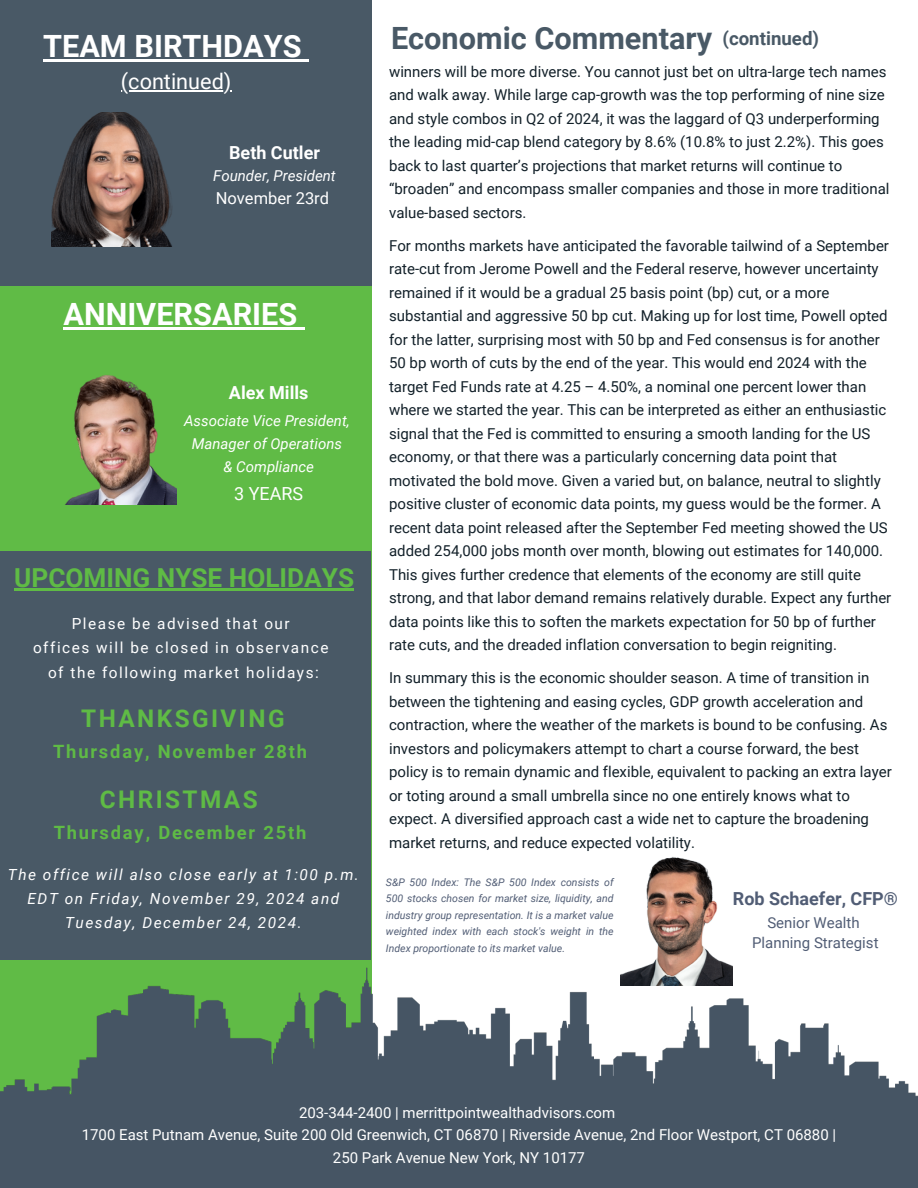
<style>
.page{position:relative;width:918px;height:1188px;background:#fff}
.page>*{position:absolute;margin:0;border:0;box-sizing:border-box;transform-origin:0 0}
.t1{font:700 30.75px "Roboto";color:#fff}
.t2{font:700 30.75px "Roboto";color:#495966}
.t3{font:700 26.25px "Roboto";color:#5fbb45}
.t4{font:700 24.3px "Roboto";letter-spacing:.1em;color:#5fbb45}
.t5{font:21.75px "Roboto";color:#fff}
.t6{font:700 18.75px "Roboto";color:#495966}
.t7{font:700 18.3px "Roboto";letter-spacing:.1em;color:#5fbb45}
.t8{font:700 18px "Roboto";color:#fff}
.t9{font:700 18px "Roboto";color:#515d75}
.t10{font:18px "Roboto";color:#fff}
.t11{font:16.5px "Roboto";color:#fff}
.t12{font:italic 15.3px/24.2px "Roboto";letter-spacing:.1em;color:#fff;text-align:center}
.t13{font:15.3px "Roboto";letter-spacing:.1em;color:#fff}
.t14{font:15px/23.5px "Roboto";color:#122029}
.t15{font:15px/22.5px "Roboto";color:#fff;text-align:center}
.t16{font:italic 15px "Roboto";color:#fff}
.t17{font:15px "Roboto";color:#515d75}
.t18{font:italic 10.5px/16.6px "Roboto";color:#515d75;text-align:justify}
</style>
<div class="page">
<div style="left:0;top:0;width:371px;height:538px;background:#60bb46"></div>
<div style="left:0;top:519px;width:371px;height:591px;background:#60bb46"></div>
<img style="left:0;top:961px;width:918px;height:227px">
<img style="left:621px;top:857px;width:111px;height:129px">
<div style="left:0;top:0;width:371px;height:286px;background:#495966"></div>
<div style="left:0;top:551px;width:371px;height:409px;background:#495966"></div>
<img style="left:65px;top:375px;width:111px;height:130px">
<img style="left:52px;top:112px;width:120px;height:134px">
<hr style="left:14px;top:589px;width:340px;height:2px;background:#5fbb45">
<hr style="left:63px;top:327px;width:234px;height:3px;background:#fff">
<svg style="left:297px;top:327px;width:8px;height:3px"></svg>
<hr style="left:43px;top:59px;width:259px;height:2px;background:#fff">
<svg style="left:302px;top:59px;width:7px;height:2px"></svg>
<hr style="left:121px;top:91px;width:110px;height:1px;background:#fff">
<p class="t1" style="left:43px;top:28px;width:260px">TEAM BIRTHDAYS</p>
<p class="t5" style="left:121px;top:69px;width:112px">(continued)</p>
<p class="t8" style="left:229px;top:143px;width:92px">Beth Cutler</p>
<p class="t16" style="left:213px;top:167px;width:124px">Founder, President</p>
<p class="t11" style="left:216px;top:189px;width:115px">November 23rd</p>
<h6 class="t1" style="left:63px;top:296px;width:235px">ANNIVERSARIES</h6>
<h2 class="t8" style="left:229px;top:382px;width:81px">Alex Mills</h2>
<h6 class="t16" style="left:184px;top:412px;width:167px">Associate Vice President,</h6>
<p class="t16" style="left:192px;top:435px;width:152px">Manager of Operations</p>
<p class="t16" style="left:224px;top:458px;width:92px">&amp; Compliance</p>
<p class="t10" style="left:234px;top:484px;width:71px">3 YEARS</p>
<h6 class="t3" style="left:14px;top:563px;width:341px">UPCOMING NYSE HOLIDAYS</h6>
<p class="t13" style="left:72px;top:615px;width:220px">Please be advised that our</p>
<p class="t13" style="left:33px;top:639px;width:297px">offices will be closed in observance</p>
<p class="t13" style="left:48px;top:663px;width:272px">of the following market holidays:</p>
<h5 class="t4" style="left:81px;top:704px;width:205px">THANKSGIVING</h5>
<h5 class="t7" style="left:53px;top:741px;width:255px">Thursday, November 28th</h5>
<h3 class="t4" style="left:100px;top:786px;width:159px">CHRISTMAS</h3>
<h3 class="t7" style="left:54px;top:822px;width:254px">Thursday, December 25th</h3>
<p class="t12" style="left:8px;top:863px;width:353px">The office will also close early at 1:00 p.m.<br>EDT on Friday, November 29, 2024 and<br>Tuesday, December 24, 2024.</p>
<p class="t2" style="left:391px;top:21px;width:323px">Economic Commentary</p>
<p class="t6" style="left:722px;top:27px;width:98px">(continued)</p>
<p class="t14" style="left:389px;top:60px;width:502px">winners will be more diverse. You cannot just bet on ultra-large tech names and walk away. While large cap-growth was the top performing of nine size and style combos in Q2 of 2024, it was the laggard of Q3 underperforming the leading mid-cap blend category by 8.6% (10.8% to just 2.2%). This goes back to last quarter’s projections that market returns will continue to “broaden” and encompass smaller companies and those in more traditional value-based sectors.</p>
<p class="t14" style="left:389px;top:234px;width:504px">For months markets have anticipated the favorable tailwind of a September rate-cut from Jerome Powell and the Federal reserve, however uncertainty remained if it would be a gradual 25 basis point (bp) cut, or a more substantial and aggressive 50 bp cut. Making up for lost time, Powell opted for the latter, surprising most with 50 bp and Fed consensus is for another 50 bp worth of cuts by the end of the year. This would end 2024 with the target Fed Funds rate at 4.25 – 4.50%, a nominal one percent lower than where we started the year. This can be interpreted as either an enthusiastic signal that the Fed is committed to ensuring a smooth landing for the US economy, or that there was a particularly concerning data point that motivated the bold move. Given a varied but, on balance, neutral to slightly positive cluster of economic data points, my guess would be the former. A recent data point released after the September Fed meeting showed the US added 254,000 jobs month over month, blowing out estimates for 140,000.<br>This gives further credence that elements of the economy are still quite strong, and that labor demand remains relatively durable. Expect any further data points like this to soften the markets expectation for 50 bp of further rate cuts, and the dreaded inflation conversation to begin reigniting.</p>
<h6 class="t14" style="left:389px;top:666px;width:504px">In summary this is the economic shoulder season. A time of transition in between the tightening and easing cycles, GDP growth acceleration and contraction, where the weather of the markets is bound to be confusing. As investors and policymakers attempt to chart a course forward, the best policy is to remain dynamic and flexible, equivalent to packing an extra layer or toting around a small umbrella since no one entirely knows what to expect. A diversified approach cast a wide net to capture the broadening market returns, and reduce expected volatility.</h6>
<p class="t18" style="left:386px;top:874px;width:229px">S&amp;P 500 Index: The S&amp;P 500 Index consists of 500 stocks chosen for market size, liquidity, and industry group representation. It is a market value weighted index with each stock's weight in the Index proportionate to its market value.</p>
<p class="t9" style="left:733px;top:889px;width:167px">Rob Schaefer, CFP®</p>
<p class="t17" style="left:767px;top:914px;width:94px">Senior Wealth</p>
<p class="t17" style="left:752px;top:934px;width:128px">Planning Strategist</p>
<p class="t15" style="left:299px;top:1102px;width:318px">203-344-2400 | merrittpointwealthadvisors.com</p>
<p class="t15" style="left:82px;top:1124px;width:756px">1700 East Putnam Avenue, Suite 200 Old Greenwich, CT 06870 | Riverside Avenue, 2nd Floor Westport, CT 06880 |<br>250 Park Avenue New York, NY 10177</p>
</div>
